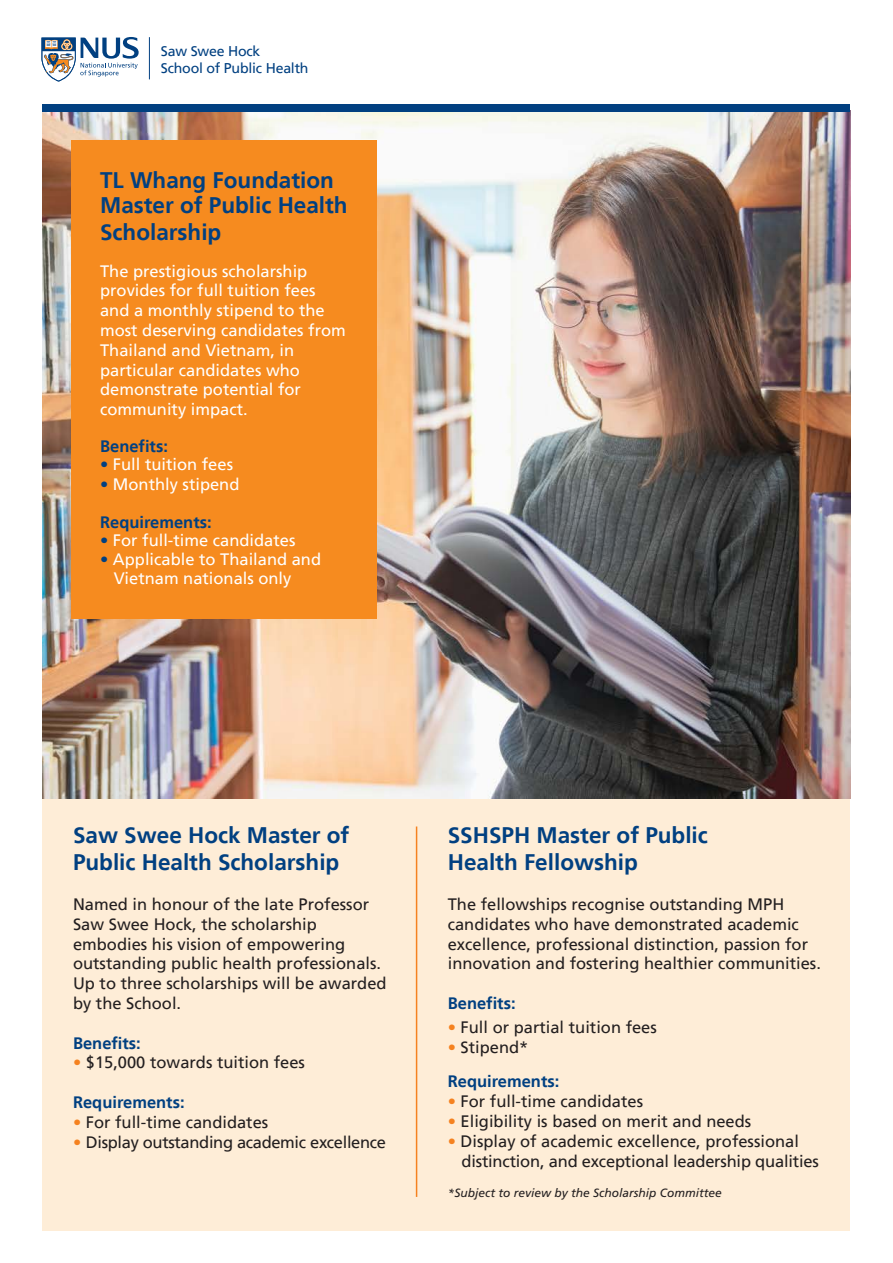
<style>
.page{position:relative;width:893px;height:1263px;background:#fff}
.page>*{position:absolute;margin:0;border:0;box-sizing:border-box;transform-origin:0 0}
.t1{font:700 22.5px/26.2px "Frutiger LT";color:#014081}
.t2{font:16.5px/19.8px "Frutiger LT";color:#231f20}
.t3{font:16.5px/19.8px "Frutiger LT";color:#fff}
.t4{font:700 16.5px/34.2px "Frutiger LT";color:#014081}
.t5{font:16.5px "Frutiger LT";letter-spacing:-.02em;color:#231f20}
.t6{font:14.1px/17px "Frutiger LT";letter-spacing:-.015em;color:#014081}
.t7{font:italic 12px "Frutiger LT Std";color:#231f20}
.s1{color:#014081}
.s2{color:#f58220}
.s3{font-weight:400;color:#f58220}
.s4{font-weight:400;color:#231f20}
</style>
<div class="page">
<div style="left:43px;top:788px;width:807px;height:442px;background:#feedd7"></div>
<img style="left:43px;top:112px;width:807px;height:686px">
<svg style="left:41px;top:37px;width:98px;height:45px"></svg>
<hr style="left:149px;top:37px;width:1px;height:42px;background:#014081">
<div style="left:43px;top:104px;width:807px;height:8px;background:#014081"></div>
<div style="left:71px;top:140px;width:305px;height:478px;background:#f68b1f"></div>
<hr style="left:416px;top:826px;width:1px;height:371px;background:#f58220">
<p class="t6" style="left:161px;top:42px;width:149px">Saw Swee Hock<br>School of Public Health</p>
<h1 class="t1" style="left:100px;top:167px;width:249px">TL Whang Foundation<br>Master of Public Health<br>Scholarship</h1>
<p class="t3" style="left:100px;top:261px;width:247px">The prestigious scholarship provides for full tuition fees and a monthly stipend to the most deserving candidates from<br>Thailand and Vietnam, in particular candidates who demonstrate potential for community impact.</p>
<p class="t4" style="left:100px;top:429px;width:69px">Benefits:</p>
<p class="t3" style="left:100px;top:455px;width:134px"><span class="s1">•</span> Full tuition fees</p>
<p class="t3" style="left:100px;top:474px;width:141px"><span class="s1">•</span> Monthly stipend</p>
<p class="t4" style="left:100px;top:505px;width:113px">Requirements:</p>
<p class="t3" style="left:100px;top:531px;width:197px"><span class="s1">•</span> For full-time candidates</p>
<p class="t3" style="left:114px;top:549px;width:209px;text-indent:-14px"><span class="s1">•</span> Applicable to Thailand and<br>Vietnam nationals only</p>
<h1 class="t1" style="left:73px;top:822px;width:278px;line-height:27px">Saw Swee Hock Master of<br>Public Health Scholarship</h1>
<p class="t2" style="left:73px;top:894px;width:315px">Named in honour of the late Professor Saw Swee Hock, the scholarship embodies his vision of empowering outstanding public health professionals.<br>Up to three scholarships will be awarded by the School.</p>
<p class="t4" style="left:73px;top:1026px;width:69px">Benefits:</p>
<p class="t2" style="left:73px;top:1053px;width:234px"><span class="s2">•</span> $15,000 towards tuition fees</p>
<p class="t4" style="left:73px;top:1085px;width:113px">Requirements:</p>
<p class="t2" style="left:73px;top:1112px;width:197px"><span class="s2">•</span> For full-time candidates</p>
<p class="t5" style="left:73px;top:1132px;width:314px"><span class="s2">•</span> Display outstanding academic excellence</p>
<h1 class="t1" style="left:448px;top:822px;width:262px;line-height:27px">SSHSPH Master of Public<br>Health Fellowship</h1>
<p class="t2" style="left:448px;top:894px;width:375px">The fellowships recognise outstanding MPH candidates who have demonstrated academic excellence, professional distinction, passion for innovation and fostering healthier communities.</p>
<p class="t4" style="left:448px;top:986px;width:69px">Benefits:</p>
<p class="t2" style="left:448px;top:1018px;width:211px"><span class="s2">•</span> Full or partial tuition fees</p>
<p class="t4" style="left:448px;top:1030px;width:113px"><span class="s3">•</span> <span class="s4">Stipend*<br></span>Requirements:</p>
<p class="t2" style="left:448px;top:1091px;width:197px"><span class="s2">•</span> For full-time candidates</p>
<p class="t2" style="left:448px;top:1111px;width:305px"><span class="s2">•</span> Eligibility is based on merit and needs</p>
<p class="t2" style="left:462px;top:1131px;width:359px;text-indent:-14px"><span class="s2">•</span> Display of academic excellence, professional distinction, and exceptional leadership qualities</p>
<p class="t7" style="left:448px;top:1186px;width:276px">*Subject to review by the Scholarship Committee</p>
</div>
